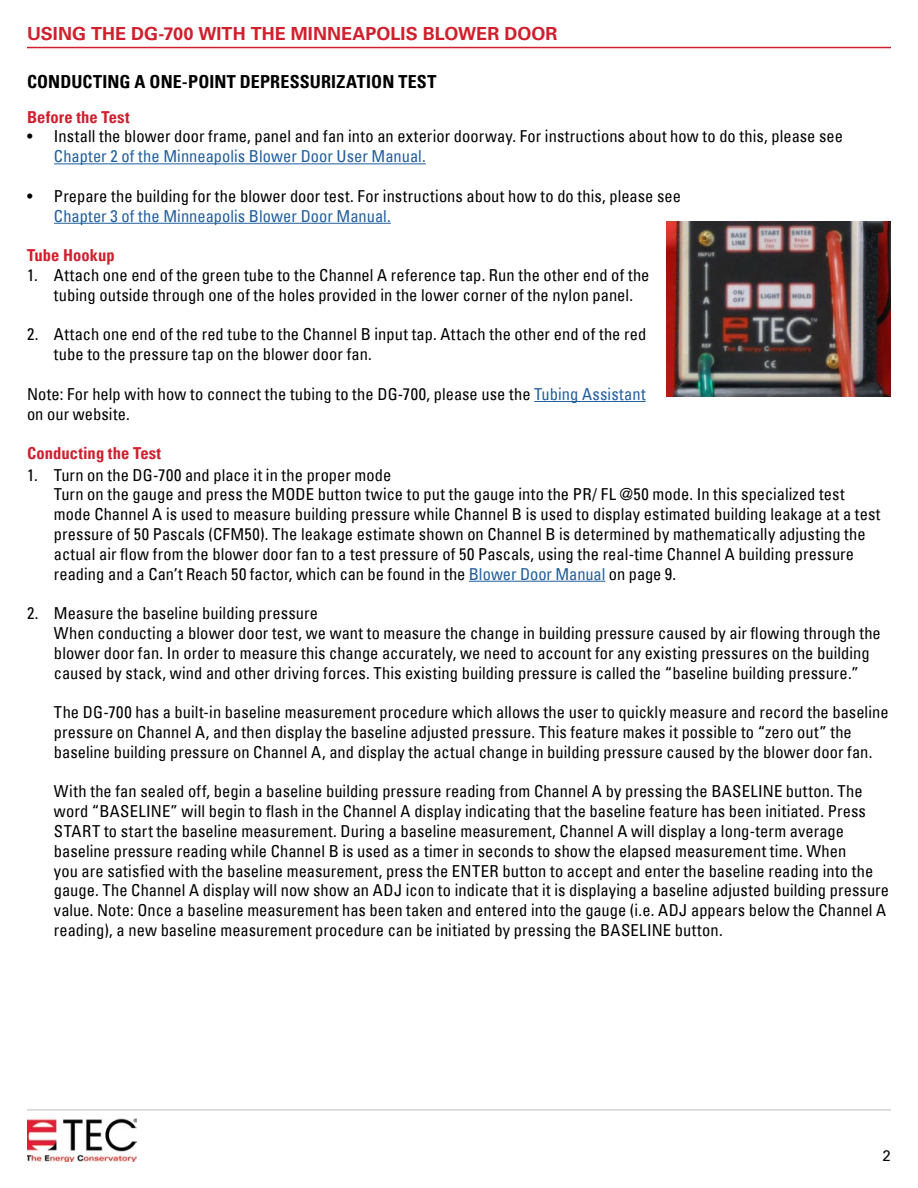
<style>
.page{position:relative;width:918px;height:1188px;background:#fff}
.page>*{position:absolute;margin:0;border:0;box-sizing:border-box;transform-origin:0 0}
.t1{font:700 18px "Univers LT Std";letter-spacing:.005em;color:#d0202e}
.t2{font:700 condensed 18px "Univers";letter-spacing:.01em;color:#000}
.t3{font:condensed 16.5px/19.8px "Univers";letter-spacing:.005em;color:#000}
.t4{font:condensed 16.5px "Univers";letter-spacing:.005em;color:#215e9e}
.t5{font:700 condensed 16.5px "Univers";letter-spacing:.005em;color:#d0202e}
.t6{font:15px "Univers";color:#000}
.s1{color:#215e9e}
</style>
<div class="page">
<img style="left:27px;top:1119px;width:110px;height:42px">
<hr style="left:27px;top:1109px;width:864px;height:2px;background:#d1d3d4">
<hr style="left:27px;top:47px;width:864px;height:1px;background:#d0202e">
<hr style="left:54px;top:163px;width:372px;height:1px;background:#215e9e">
<hr style="left:54px;top:223px;width:337px;height:1px;background:#215e9e">
<hr style="left:534px;top:401px;width:112px;height:1px;background:#215e9e">
<hr style="left:469px;top:581px;width:136px;height:1px;background:#215e9e">
<img style="left:666px;top:222px;width:225px;height:175px">
<p class="t1" style="left:27px;top:23px;width:532px">USING THE DG-700 WITH THE MINNEAPOLIS BLOWER DOOR</p>
<p class="t2" style="left:27px;top:70px;width:411px">CONDUCTING A ONE-POINT DEPRESSURIZATION TEST</p>
<p class="t5" style="left:27px;top:107px;width:104px">Before the Test</p>
<p class="t3" style="left:27px;top:126px;width:818px">• Install the blower door frame, panel and fan into an exterior doorway. For instructions about how to do this, please see</p>
<p class="t4" style="left:54px;top:146px;width:373px">Chapter 2 of the Minneapolis Blower Door User Manual.</p>
<p class="t3" style="left:27px;top:186px;width:656px">• Prepare the building for the blower door test. For instructions about how to do this, please see</p>
<p class="t4" style="left:54px;top:205px;width:338px">Chapter 3 of the Minneapolis Blower Door Manual.</p>
<p class="t5" style="left:27px;top:245px;width:89px">Tube Hookup</p>
<p class="t3" style="left:54px;top:265px;width:597px;text-indent:-27px">1. Attach one end of the green tube to the Channel A reference tap. Run the other end of the tubing outside through one of the holes provided in the lower corner of the nylon panel.</p>
<p class="t3" style="left:54px;top:324px;width:594px;text-indent:-27px">2. Attach one end of the red tube to the Channel B input tap. Attach the other end of the red tube to the pressure tap on the blower door fan.</p>
<p class="t3" style="left:27px;top:384px;width:620px">Note: For help with how to connect the tubing to the DG-700, please use the <span class="s1">Tubing Assistant </span>on our website.</p>
<p class="t5" style="left:27px;top:443px;width:136px">Conducting the Test</p>
<p class="t3" style="left:54px;top:465px;width:828px;text-indent:-27px">1. Turn on the DG-700 and place it in the proper mode<br>Turn on the gauge and press the MODE button twice to put the gauge into the PR/ FL @50 mode. In this specialized test mode Channel A is used to measure building pressure while Channel B is used to display estimated building leakage at a test pressure of 50 Pascals (CFM50). The leakage estimate shown on Channel B is determined by mathematically adjusting the actual air flow from the blower door fan to a test pressure of 50 Pascals, using the real-time Channel A building pressure reading and a Can’t Reach 50 factor, which can be found in the <span class="s1">Blower Door Manual</span> on page 9.</p>
<p class="t3" style="left:54px;top:603px;width:828px;text-indent:-27px">2. Measure the baseline building pressure<br>When conducting a blower door test, we want to measure the change in building pressure caused by air flowing through the blower door fan. In order to measure this change accurately, we need to account for any existing pressures on the building caused by stack, wind and other driving forces. This existing building pressure is called the “baseline building pressure.”</p>
<p class="t3" style="left:54px;top:702px;width:836px">The DG-700 has a built-in baseline measurement procedure which allows the user to quickly measure and record the baseline pressure on Channel A, and then display the baseline adjusted pressure. This feature makes it possible to “zero out” the baseline building pressure on Channel A, and display the actual change in building pressure caused by the blower door fan.</p>
<p class="t3" style="left:54px;top:781px;width:837px">With the fan sealed off, begin a baseline building pressure reading from Channel A by pressing the BASELINE button. The word “BASELINE” will begin to flash in the Channel A display indicating that the baseline feature has been initiated. Press START to start the baseline measurement. During a baseline measurement, Channel A will display a long-term average baseline pressure reading while Channel B is used as a timer in seconds to show the elapsed measurement time. When<br>you are satisfied with the baseline measurement, press the ENTER button to accept and enter the baseline reading into the gauge. The Channel A display will now show an ADJ icon to indicate that it is displaying a baseline adjusted building pressure value. Note: Once a baseline measurement has been taken and entered into the gauge (i.e. ADJ appears below the Channel A reading), a new baseline measurement procedure can be initiated by pressing the BASELINE button.</p>
<p class="t6" style="left:883px;top:1146px;width:10px">2</p>
</div>
